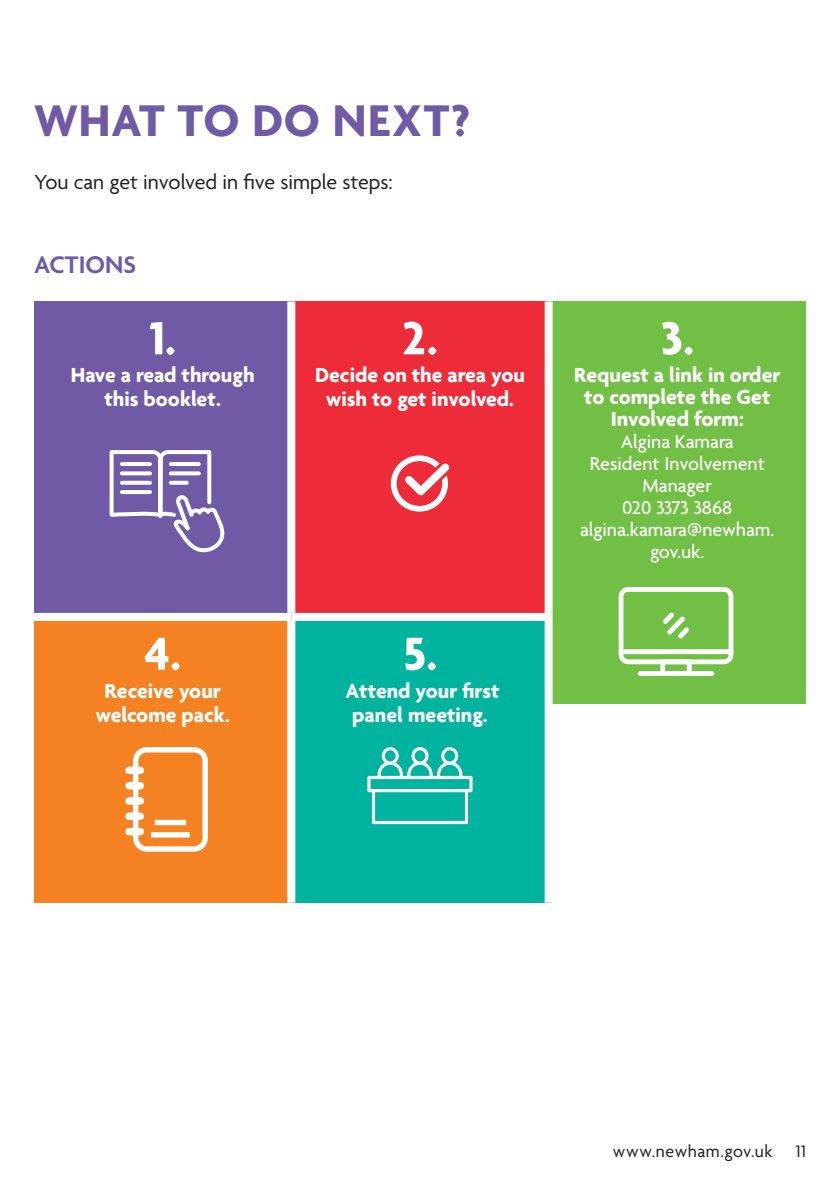
<style>
.page{position:relative;width:840px;height:1191px;background:#fff}
.page>*{position:absolute;margin:0;border:0;box-sizing:border-box;transform-origin:0 0}
.t1{font:700 50px "Agenda";color:#fff}
.t2{font:700 48px "Agenda";letter-spacing:.02em;color:#7059a5}
._3RD_SUB{font:600 26px "Agenda";color:#7059a5}
.t3{font:700 22px/24px "Agenda";color:#fff;text-align:center}
.Body{font:22px "Agenda";color:#231f20}
.t4{font:500 20px/22px "Agenda";color:#fff;text-align:center}
.t5{font:18px "Agenda";letter-spacing:.035em;color:#231f20}
</style>
<div class="page">
<div style="left:34px;top:301px;width:257px;height:316px;background:#7059a5"></div>
<div style="left:291px;top:301px;width:257px;height:316px;background:#ee2c39"></div>
<div style="left:548px;top:301px;width:257px;height:601px;background:#71bf44"></div>
<div style="left:34px;top:617px;width:257px;height:285px;background:#f58222"></div>
<div style="left:291px;top:617px;width:257px;height:285px;background:#00b39e"></div>
<div style="left:287px;top:301px;width:8px;height:312px;background:#fff"></div>
<div style="left:544px;top:301px;width:8px;height:312px;background:#fff"></div>
<div style="left:34px;top:613px;width:257px;height:8px;background:#fff"></div>
<div style="left:291px;top:613px;width:261px;height:8px;background:#fff"></div>
<div style="left:287px;top:621px;width:8px;height:281px;background:#fff"></div>
<div style="left:544px;top:621px;width:8px;height:281px;background:#fff"></div>
<svg style="left:367px;top:747px;width:106px;height:77px"></svg>
<svg style="left:107px;top:450px;width:119px;height:171px"></svg>
<svg style="left:125px;top:747px;width:83px;height:105px"></svg>
<svg style="left:390px;top:455px;width:59px;height:56px"></svg>
<svg style="left:618px;top:587px;width:115px;height:89px"></svg>
<div style="left:551px;top:704px;width:278px;height:214px;background:#fff"></div>
<p class="t2" style="left:34px;top:95px;width:437px">WHAT TO DO NEXT?</p>
<p class="Body" style="left:34px;top:170px;width:360px">You can get involved in five simple steps:</p>
<p class="_3RD_SUB" style="left:34px;top:250px;width:103px">ACTIONS</p>
<p class="t1" style="left:149px;top:311px;width:28px">1.</p>
<p class="t3" style="left:71px;top:365px;width:185px">Have a read through this booklet.</p>
<p class="t1" style="left:402px;top:311px;width:37px">2.</p>
<p class="t3" style="left:315px;top:365px;width:211px">Decide on the area you wish to get involved.</p>
<p class="t1" style="left:144px;top:627px;width:38px">4.</p>
<p class="t3" style="left:95px;top:680px;width:136px">Receive your welcome pack.</p>
<p class="t1" style="left:402px;top:627px;width:36px">5.</p>
<p class="t3" style="left:345px;top:680px;width:156px">Attend your first panel meeting.</p>
<p class="t1" style="left:660px;top:311px;width:35px">3.</p>
<p class="t3" style="left:573px;top:366px;width:208px;line-height:22px">Request a link in order to complete the Get<br>Involved form:</p>
<p class="t4" style="left:620px;top:432px;width:114px">Algina Kamara</p>
<p class="t4" style="left:589px;top:454px;width:176px">Resident Involvement<br>Manager</p>
<p class="t4" style="left:622px;top:498px;width:112px">020 3373 3868</p>
<p class="t4" style="left:579px;top:520px;width:196px">algina.kamara@newham. gov.uk.</p>
<p class="t5" style="left:612px;top:1141px;width:161px">www.newham.gov.uk</p>
<p class="t5" style="left:795px;top:1141px;width:12px">11</p>
</div>
